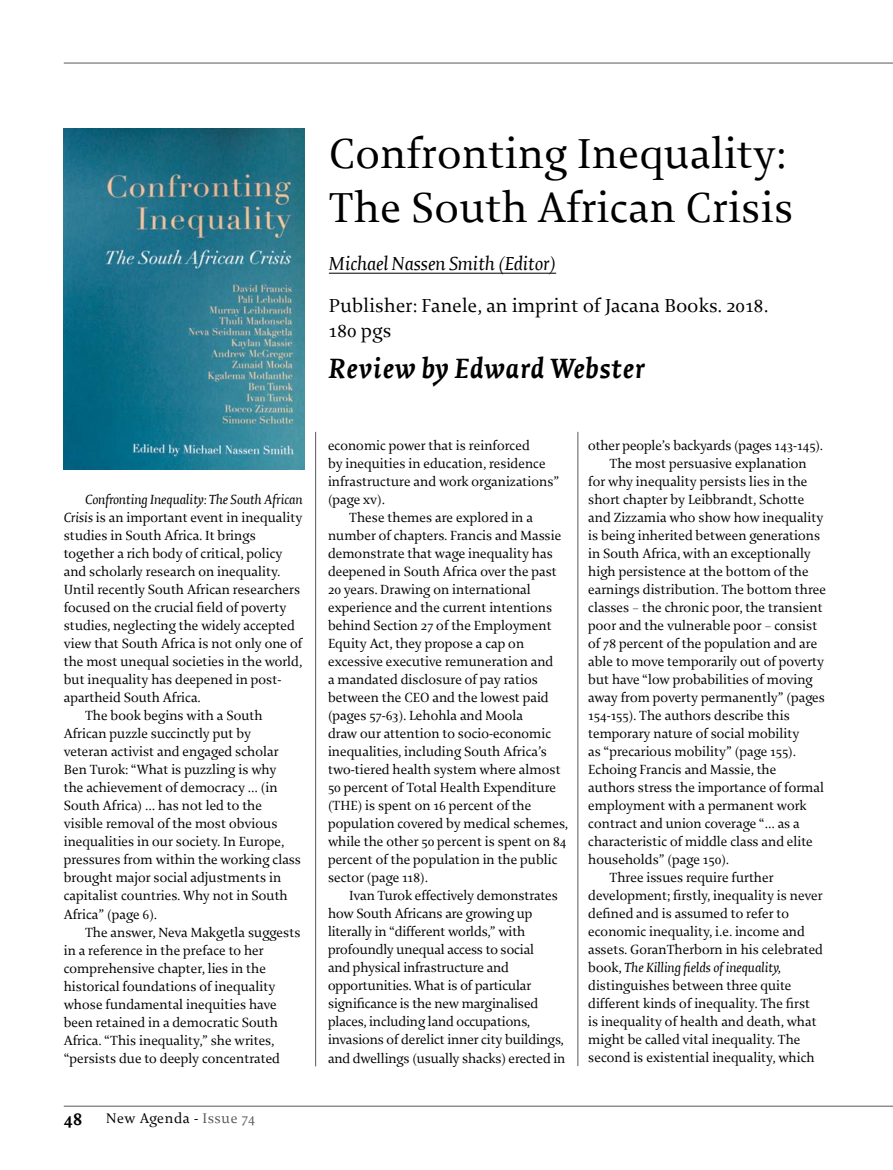
<style>
.page{position:relative;width:893px;height:1170px;background:#fff}
.page>*{position:absolute;margin:0;border:0;box-sizing:border-box;transform-origin:0 0}
.t1{font:45px/54px "Enigma";letter-spacing:.01em;color:#000}
.t2{font:italic 700 30px "Enigma";letter-spacing:.03em;color:#000}
.t3{font:20.25px/24.3px "Enigma";letter-spacing:.01em;color:#000}
.t4{font:italic 20.25px "Enigma";color:#000}
.t5{font:700 18.75px "Enigma";color:#000}
.t6{font:15px "Enigma";letter-spacing:.04em;color:#000}
.t7{font:14.25px "Enigma";color:#000}
.t8{font:italic 14.25px "Enigma";color:#000}
.s1{font-style:italic}
.s2{color:#58595b}
.s3{font-style:normal}
</style>
<div class="page">
<hr style="left:64px;top:1105px;width:829px;height:1px;background:#58595b">
<hr style="left:64px;top:63px;width:829px;height:1px;background:#58595b">
<hr style="left:578px;top:432px;width:1px;height:633px;background:#58595b">
<hr style="left:315px;top:432px;width:1px;height:634px;background:#58595b">
<hr style="left:329px;top:273px;width:227px;height:1px;background:#000">
<img style="left:64px;top:128px;width:241px;height:341px">
<p class="t8" style="left:85px;top:492px;width:219px">Confronting Inequality: The South African</p>
<p class="t7" style="left:64px;top:510px;width:240px"><span class="s1">Crisis</span> is an important event in inequality</p>
<p class="t7" style="left:64px;top:528px;width:194px">studies in South Africa. It brings</p>
<p class="t7" style="left:64px;top:546px;width:220px">together a rich body of critical, policy</p>
<p class="t7" style="left:64px;top:564px;width:218px">and scholarly research on inequality.</p>
<p class="t7" style="left:64px;top:582px;width:238px">Until recently South African researchers</p>
<p class="t7" style="left:64px;top:600px;width:224px">focused on the crucial field of poverty</p>
<p class="t7" style="left:64px;top:618px;width:233px">studies, neglecting the widely accepted</p>
<p class="t7" style="left:64px;top:636px;width:240px">view that South Africa is not only one of</p>
<p class="t7" style="left:64px;top:654px;width:240px">the most unequal societies in the world,</p>
<p class="t7" style="left:64px;top:672px;width:219px">but inequality has deepened in post-</p>
<p class="t7" style="left:64px;top:690px;width:139px">apartheid South Africa.</p>
<p class="t7" style="left:85px;top:708px;width:179px">The book begins with a South</p>
<p class="t7" style="left:64px;top:726px;width:189px">African puzzle succinctly put by</p>
<p class="t7" style="left:64px;top:744px;width:216px">veteran activist and engaged scholar</p>
<p class="t7" style="left:64px;top:762px;width:214px">Ben Turok: “What is puzzling is why</p>
<p class="t7" style="left:64px;top:780px;width:215px">the achievement of democracy … (in</p>
<p class="t7" style="left:64px;top:798px;width:200px">South Africa) … has not led to the</p>
<p class="t7" style="left:64px;top:816px;width:215px">visible removal of the most obvious</p>
<p class="t7" style="left:64px;top:834px;width:222px">inequalities in our society. In Europe,</p>
<p class="t7" style="left:64px;top:852px;width:239px">pressures from within the working class</p>
<p class="t7" style="left:64px;top:870px;width:219px">brought major social adjustments in</p>
<p class="t7" style="left:64px;top:888px;width:226px">capitalist countries. Why not in South</p>
<p class="t7" style="left:64px;top:906px;width:95px">Africa” (page 6).</p>
<p class="t7" style="left:85px;top:924px;width:217px">The answer, Neva Makgetla suggests</p>
<p class="t7" style="left:64px;top:942px;width:201px">in a reference in the preface to her</p>
<p class="t7" style="left:64px;top:960px;width:204px">comprehensive chapter, lies in the</p>
<p class="t7" style="left:64px;top:978px;width:213px">historical foundations of inequality</p>
<p class="t7" style="left:64px;top:996px;width:215px">whose fundamental inequities have</p>
<p class="t7" style="left:64px;top:1014px;width:216px">been retained in a democratic South</p>
<p class="t7" style="left:64px;top:1032px;width:212px">Africa. “This inequality,” she writes,</p>
<p class="t7" style="left:64px;top:1050px;width:218px">“persists due to deeply concentrated</p>
<h3 class="t5" style="left:64px;top:1108px;width:20px">48</h3>
<p class="t6" style="left:106px;top:1109px;width:150px">New Agenda - <span class="s2">Issue 74</span></p>
<h1 class="t1" style="left:329px;top:127px;width:466px">Confronting Inequality:<br>The South African Crisis</h1>
<h3 class="t4" style="left:329px;top:253px;width:229px">Michael Nassen Smith (Editor)</h3>
<h3 class="t3" style="left:329px;top:294px;width:441px">Publisher: Fanele, an imprint of Jacana Books. 2018.<br>180 pgs</h3>
<h2 class="t2" style="left:329px;top:352px;width:318px">Review by Edward Webster</h2>
<p class="t7" style="left:328px;top:438px;width:203px">economic power that is reinforced</p>
<p class="t7" style="left:328px;top:456px;width:219px">by inequities in education, residence</p>
<p class="t7" style="left:328px;top:474px;width:233px">infrastructure and work organizations”</p>
<p class="t7" style="left:328px;top:492px;width:59px">(page xv).</p>
<p class="t7" style="left:349px;top:510px;width:185px">These themes are explored in a</p>
<p class="t7" style="left:328px;top:528px;width:235px">number of chapters. Francis and Massie</p>
<p class="t7" style="left:328px;top:546px;width:226px">demonstrate that wage inequality has</p>
<p class="t7" style="left:328px;top:564px;width:230px">deepened in South Africa over the past</p>
<p class="t7" style="left:328px;top:582px;width:204px">20 years. Drawing on international</p>
<p class="t7" style="left:328px;top:600px;width:226px">experience and the current intentions</p>
<p class="t7" style="left:328px;top:618px;width:225px">behind Section 27 of the Employment</p>
<p class="t7" style="left:328px;top:636px;width:198px">Equity Act, they propose a cap on</p>
<p class="t7" style="left:328px;top:654px;width:227px">excessive executive remuneration and</p>
<p class="t7" style="left:328px;top:672px;width:211px">a mandated disclosure of pay ratios</p>
<p class="t7" style="left:328px;top:690px;width:222px">between the CEO and the lowest paid</p>
<p class="t7" style="left:328px;top:708px;width:197px">(pages 57-63). Lehohla and Moola</p>
<p class="t7" style="left:328px;top:726px;width:225px">draw our attention to socio-economic</p>
<p class="t7" style="left:328px;top:744px;width:221px">inequalities, including South Africa’s</p>
<p class="t7" style="left:328px;top:762px;width:234px">two-tiered health system where almost</p>
<p class="t7" style="left:328px;top:780px;width:230px">50 percent of Total Health Expenditure</p>
<p class="t7" style="left:328px;top:798px;width:205px">(THE) is spent on 16 percent of the</p>
<p class="t7" style="left:328px;top:816px;width:242px">population covered by medical schemes,</p>
<p class="t7" style="left:328px;top:834px;width:240px">while the other 50 percent is spent on 84</p>
<p class="t7" style="left:328px;top:852px;width:231px">percent of the population in the public</p>
<p class="t7" style="left:328px;top:870px;width:102px">sector (page 118).</p>
<p class="t7" style="left:349px;top:888px;width:210px">Ivan Turok effectively demonstrates</p>
<p class="t7" style="left:328px;top:906px;width:206px">how South Africans are growing up</p>
<p class="t7" style="left:328px;top:924px;width:199px">literally in “different worlds,” with</p>
<p class="t7" style="left:328px;top:942px;width:208px">profoundly unequal access to social</p>
<p class="t7" style="left:328px;top:960px;width:183px">and physical infrastructure and</p>
<p class="t7" style="left:328px;top:978px;width:205px">opportunities. What is of particular</p>
<p class="t7" style="left:328px;top:996px;width:212px">significance is the new marginalised</p>
<p class="t7" style="left:328px;top:1014px;width:204px">places, including land occupations,</p>
<p class="t7" style="left:328px;top:1032px;width:238px">invasions of derelict inner city buildings,</p>
<p class="t7" style="left:328px;top:1050px;width:239px">and dwellings (usually shacks) erected in</p>
<p class="t7" style="left:588px;top:438px;width:237px">other people’s backyards (pages 143-145).</p>
<p class="t7" style="left:609px;top:456px;width:199px">The most persuasive explanation</p>
<p class="t7" style="left:588px;top:474px;width:221px">for why inequality persists lies in the</p>
<p class="t7" style="left:588px;top:492px;width:218px">short chapter by Leibbrandt, Schotte</p>
<p class="t7" style="left:588px;top:510px;width:237px">and Zizzamia who show how inequality</p>
<p class="t7" style="left:588px;top:528px;width:234px">is being inherited between generations</p>
<p class="t7" style="left:588px;top:546px;width:224px">in South Africa, with an exceptionally</p>
<p class="t7" style="left:588px;top:564px;width:222px">high persistence at the bottom of the</p>
<p class="t7" style="left:588px;top:582px;width:239px">earnings distribution. The bottom three</p>
<p class="t7" style="left:588px;top:600px;width:236px">classes – the chronic poor, the transient</p>
<p class="t7" style="left:588px;top:618px;width:231px">poor and the vulnerable poor – consist</p>
<p class="t7" style="left:588px;top:636px;width:230px">of 78 percent of the population and are</p>
<p class="t7" style="left:588px;top:654px;width:237px">able to move temporarily out of poverty</p>
<p class="t7" style="left:588px;top:672px;width:226px">but have “low probabilities of moving</p>
<p class="t7" style="left:588px;top:690px;width:238px">away from poverty permanently” (pages</p>
<p class="t7" style="left:588px;top:708px;width:203px">154-155). The authors describe this</p>
<p class="t7" style="left:588px;top:726px;width:213px">temporary nature of social mobility</p>
<p class="t7" style="left:588px;top:744px;width:209px">as “precarious mobility” (page 155).</p>
<p class="t7" style="left:588px;top:762px;width:190px">Echoing Francis and Massie, the</p>
<p class="t7" style="left:588px;top:780px;width:237px">authors stress the importance of formal</p>
<p class="t7" style="left:588px;top:798px;width:220px">employment with a permanent work</p>
<p class="t7" style="left:588px;top:816px;width:213px">contract and union coverage “… as a</p>
<p class="t7" style="left:588px;top:834px;width:226px">characteristic of middle class and elite</p>
<p class="t7" style="left:588px;top:852px;width:143px">households” (page 150).</p>
<p class="t7" style="left:609px;top:870px;width:166px">Three issues require further</p>
<p class="t7" style="left:588px;top:888px;width:236px">development; firstly, inequality is never</p>
<p class="t7" style="left:588px;top:906px;width:202px">defined and is assumed to refer to</p>
<p class="t7" style="left:588px;top:924px;width:218px">economic inequality, i.e. income and</p>
<p class="t7" style="left:588px;top:942px;width:236px">assets. GoranTherborn in his celebrated</p>
<p class="t8" style="left:588px;top:960px;width:194px"><span class="s3">book,</span> The Killing fields of inequality,</p>
<p class="t7" style="left:588px;top:978px;width:205px">distinguishes between three quite</p>
<p class="t7" style="left:588px;top:996px;width:224px">different kinds of inequality. The first</p>
<p class="t7" style="left:588px;top:1014px;width:230px">is inequality of health and death, what</p>
<p class="t7" style="left:588px;top:1032px;width:214px">might be called vital inequality. The</p>
<p class="t7" style="left:588px;top:1050px;width:228px">second is existential inequality, which</p>
</div>
